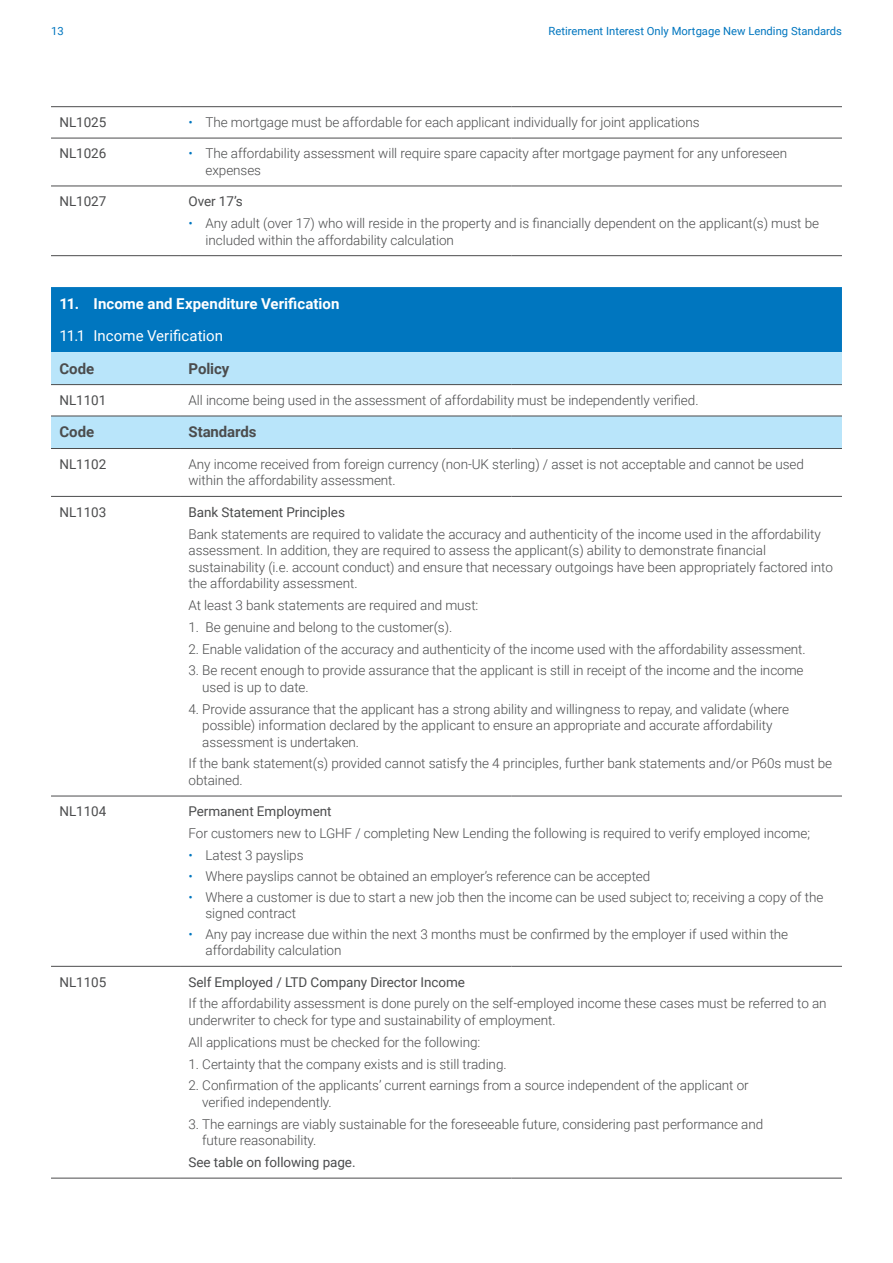
<style>
.page{position:relative;width:893px;height:1263px;background:#fff}
.page>*{position:absolute;margin:0;border:0;box-sizing:border-box;transform-origin:0 0}
.t1{font:700 15px "Roboto";letter-spacing:.005em;color:#fff}
._05_Body_bold{font:700 15px "Roboto";letter-spacing:-.005em;color:#4b4c4d}
.t2{font:15px "Roboto";letter-spacing:.005em;color:#fff}
._07_Body{font:300 13.5px/16.5px "Roboto";letter-spacing:-.005em;color:#4b4c4d}
._07_Body-2{font:13.5px "Roboto";letter-spacing:-.005em;color:#4b4c4d}
._06_Body_semibold{font:13.5px "Roboto";letter-spacing:-.005em;color:#4b4c4d}
.t3{font:11.25px "Roboto";color:#0076bf}
.s1{color:#0076bf}
</style>
<div class="page">
<div style="left:51px;top:287px;width:791px;height:65px;background:#0076bf"></div>
<svg style="left:51px;top:352px;width:791px;height:96px;fill:#b9e5fa"></svg>
<hr style="left:51px;top:106px;width:129px;height:1px;background:#4b4c4d">
<hr style="left:180px;top:106px;width:332px;height:1px;background:#4b4c4d">
<hr style="left:512px;top:106px;width:330px;height:1px;background:#4b4c4d">
<hr style="left:51px;top:138px;width:129px;height:1px;background:#4b4c4d">
<hr style="left:180px;top:138px;width:332px;height:1px;background:#4b4c4d">
<hr style="left:512px;top:138px;width:330px;height:1px;background:#4b4c4d">
<hr style="left:51px;top:496px;width:129px;height:1px;background:#4b4c4d">
<hr style="left:180px;top:496px;width:332px;height:1px;background:#4b4c4d">
<hr style="left:512px;top:496px;width:330px;height:1px;background:#4b4c4d">
<hr style="left:51px;top:796px;width:129px;height:1px;background:#4b4c4d">
<hr style="left:180px;top:796px;width:332px;height:1px;background:#4b4c4d">
<hr style="left:512px;top:796px;width:330px;height:1px;background:#4b4c4d">
<hr style="left:51px;top:966px;width:129px;height:1px;background:#4b4c4d">
<hr style="left:180px;top:966px;width:332px;height:1px;background:#4b4c4d">
<hr style="left:512px;top:966px;width:330px;height:1px;background:#4b4c4d">
<hr style="left:51px;top:1178px;width:129px;height:1px;background:#4b4c4d">
<hr style="left:180px;top:1178px;width:332px;height:1px;background:#4b4c4d">
<hr style="left:512px;top:1178px;width:330px;height:1px;background:#4b4c4d">
<hr style="left:51px;top:448px;width:129px;height:1px;background:#4b4c4d">
<hr style="left:180px;top:448px;width:332px;height:1px;background:#4b4c4d">
<hr style="left:512px;top:448px;width:330px;height:1px;background:#4b4c4d">
<hr style="left:51px;top:186px;width:129px;height:1px;background:#4b4c4d">
<hr style="left:180px;top:186px;width:332px;height:1px;background:#4b4c4d">
<hr style="left:512px;top:186px;width:330px;height:1px;background:#4b4c4d">
<hr style="left:51px;top:255px;width:129px;height:1px;background:#4b4c4d">
<hr style="left:180px;top:255px;width:332px;height:1px;background:#4b4c4d">
<hr style="left:512px;top:255px;width:330px;height:1px;background:#4b4c4d">
<hr style="left:51px;top:384px;width:129px;height:1px;background:#4b4c4d">
<hr style="left:180px;top:384px;width:332px;height:1px;background:#4b4c4d">
<hr style="left:512px;top:384px;width:330px;height:1px;background:#4b4c4d">
<hr style="left:51px;top:416px;width:129px;height:1px;background:#4b4c4d">
<hr style="left:180px;top:416px;width:332px;height:1px;background:#4b4c4d">
<hr style="left:512px;top:416px;width:330px;height:1px;background:#4b4c4d">
<p class="t3" style="left:51px;top:23px;width:14px">13</p>
<p class="t3" style="left:549px;top:23px;width:295px">Retirement Interest Only Mortgage New Lending Standards</p>
<p class="_07_Body-2" style="left:60px;top:113px;width:48px">NL1025</p>
<p class="_07_Body" style="left:189px;top:113px;width:513px"><span class="s1">•</span> The mortgage must be affordable for each applicant individually for joint applications</p>
<p class="_07_Body-2" style="left:60px;top:144px;width:48px">NL1026</p>
<p class="_07_Body" style="left:206px;top:145px;width:583px;text-indent:-17px"><span class="s1">•</span> The affordability assessment will require spare capacity after mortgage payment for any unforeseen expenses</p>
<p class="_07_Body-2" style="left:60px;top:192px;width:48px">NL1027</p>
<p class="_07_Body-2" style="left:189px;top:192px;width:56px">Over 17’s</p>
<p class="_07_Body" style="left:206px;top:215px;width:615px;text-indent:-17px"><span class="s1">•</span> Any adult (over 17) who will reside in the property and is financially dependent on the applicant(s) must be included within the affordability calculation</p>
<p class="t1" style="left:60px;top:293px;width:281px">11. Income and Expenditure Verification</p>
<p class="t2" style="left:60px;top:325px;width:165px">11.1 Income Verification</p>
<p class="_05_Body_bold" style="left:60px;top:358px;width:36px">Code</p>
<p class="_05_Body_bold" style="left:189px;top:358px;width:42px">Policy</p>
<p class="_07_Body-2" style="left:60px;top:391px;width:48px">NL1101</p>
<p class="_07_Body" style="left:189px;top:391px;width:512px">All income being used in the assessment of affordability must be independently verified.</p>
<p class="_05_Body_bold" style="left:60px;top:422px;width:36px">Code</p>
<p class="_05_Body_bold" style="left:189px;top:422px;width:70px">Standards</p>
<p class="_06_Body_semibold" style="left:60px;top:455px;width:48px">NL1102</p>
<p class="_07_Body" style="left:189px;top:455px;width:617px">Any income received from foreign currency (non-UK sterling) / asset is not acceptable and cannot be used within the affordability assessment.</p>
<p class="_06_Body_semibold" style="left:60px;top:502px;width:48px">NL1103</p>
<p class="_07_Body-2" style="left:189px;top:502px;width:158px">Bank Statement Principles</p>
<p class="_07_Body" style="left:189px;top:525px;width:646px">Bank statements are required to validate the accuracy and authenticity of the income used in the affordability assessment. In addition, they are required to assess the applicant(s) ability to demonstrate financial sustainability (i.e. account conduct) and ensure that necessary outgoings have been appropriately factored into the affordability assessment.</p>
<p class="_07_Body" style="left:189px;top:596px;width:291px">At least 3 bank statements are required and must:</p>
<p class="_07_Body" style="left:189px;top:618px;width:265px">1. Be genuine and belong to the customer(s).</p>
<p class="_07_Body" style="left:189px;top:640px;width:619px">2. Enable validation of the accuracy and authenticity of the income used with the affordability assessment.</p>
<p class="_07_Body" style="left:202px;top:662px;width:603px;text-indent:-14px">3. Be recent enough to provide assurance that the applicant is still in receipt of the income and the income used is up to date.</p>
<p class="_07_Body" style="left:202px;top:700px;width:588px;text-indent:-14px">4. Provide assurance that the applicant has a strong ability and willingness to repay, and validate (where possible) information declared by the applicant to ensure an appropriate and accurate affordability assessment is undertaken.</p>
<p class="_07_Body" style="left:189px;top:755px;width:645px">If the bank statement(s) provided cannot satisfy the 4 principles, further bank statements and/or P60s must be obtained.</p>
<p class="_06_Body_semibold" style="left:60px;top:802px;width:48px">NL1104</p>
<p class="_07_Body-2" style="left:189px;top:802px;width:145px">Permanent Employment</p>
<p class="_07_Body" style="left:189px;top:825px;width:623px">For customers new to LGHF / completing New Lending the following is required to verify employed income;</p>
<p class="_07_Body" style="left:189px;top:846px;width:117px"><span class="s1">•</span> Latest 3 payslips</p>
<p class="_07_Body" style="left:189px;top:867px;width:463px"><span class="s1">•</span> Where payslips cannot be obtained an employer’s reference can be accepted</p>
<p class="_07_Body" style="left:206px;top:888px;width:619px;text-indent:-17px"><span class="s1">•</span> Where a customer is due to start a new job then the income can be used subject to; receiving a copy of the signed contract</p>
<p class="_07_Body" style="left:206px;top:925px;width:584px;text-indent:-17px"><span class="s1">•</span> Any pay increase due within the next 3 months must be confirmed by the employer if used within the affordability calculation</p>
<p class="_06_Body_semibold" style="left:60px;top:972px;width:48px">NL1105</p>
<p class="_07_Body-2" style="left:189px;top:972px;width:278px">Self Employed / LTD Company Director Income</p>
<p class="_07_Body" style="left:189px;top:995px;width:640px">If the affordability assessment is done purely on the self-employed income these cases must be referred to an underwriter to check for type and sustainability of employment.</p>
<p class="_07_Body" style="left:189px;top:1033px;width:293px">All applications must be checked for the following:</p>
<p class="_07_Body" style="left:189px;top:1055px;width:320px">1. Certainty that the company exists and is still trading.</p>
<p class="_07_Body" style="left:202px;top:1077px;width:548px;text-indent:-14px">2. Confirmation of the applicants’ current earnings from a source independent of the applicant or verified independently.</p>
<p class="_07_Body" style="left:202px;top:1115px;width:563px;text-indent:-14px">3. The earnings are viably sustainable for the foreseeable future, considering past performance and future reasonability.</p>
<p class="_07_Body-2" style="left:189px;top:1153px;width:169px">See table on following page.</p>
</div>
